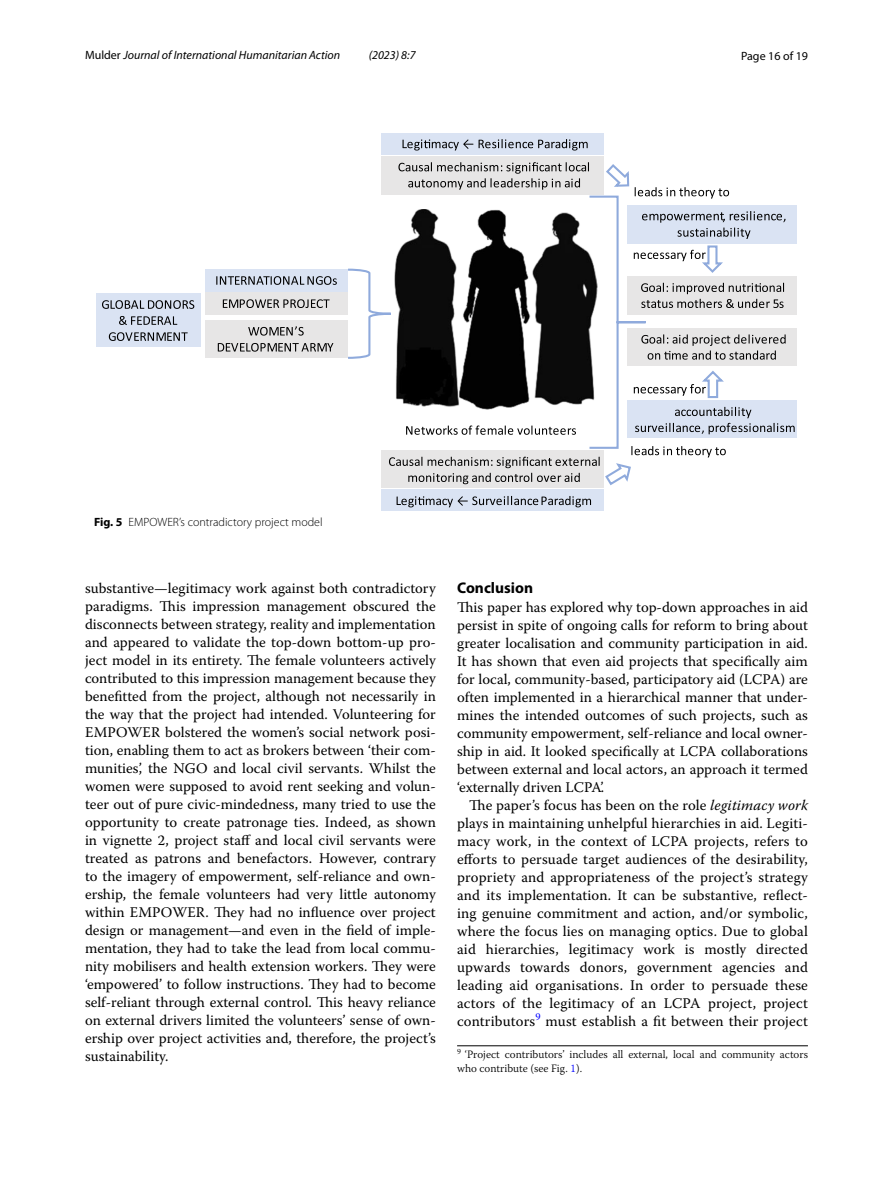
<style>
.page{position:relative;width:893px;height:1187px;background:#fff}
.page>*{position:absolute;margin:0;border:0;box-sizing:border-box;transform-origin:0 0}
.t1{font:700 15.45px "Myriad Pro";color:#000}
.t2{font:14.7px/18px "Warnock Pro";color:#000;text-align:justify}
.t3{font:italic 12px "Myriad Pro";color:#000}
.t4{font:300 12px "Myriad Pro";color:#000}
.t5{font:12px "Myriad Pro";color:#000}
.t6{font:300 11.25px/13.5px "Warnock Pro";color:#000}
.s1{font-style:normal}
.s2{font-weight:700}
.s3{font-style:italic}
.s4{color:#00f}
</style>
<div class="page">
<div style="left:205px;top:292px;width:143px;height:22px;background:#e7e6e6"></div>
<svg style="left:223px;top:299px;width:107px;height:9px"></svg>
<div style="left:205px;top:320px;width:143px;height:37px;background:#e7e6e6"></div>
<svg style="left:248px;top:326px;width:56px;height:9px"></svg>
<svg style="left:218px;top:343px;width:115px;height:8px"></svg>
<div style="left:205px;top:269px;width:143px;height:22px;background:#dae3f3"></div>
<svg style="left:216px;top:276px;width:121px;height:9px"></svg>
<div style="left:96px;top:293px;width:105px;height:54px;background:#dae3f3"></div>
<svg style="left:102px;top:300px;width:92px;height:9px"></svg>
<svg style="left:119px;top:316px;width:58px;height:9px"></svg>
<svg style="left:109px;top:332px;width:79px;height:9px"></svg>
<svg style="left:346px;top:194px;width:302px;height:252px"></svg>
<div style="left:627px;top:276px;width:170px;height:38px;background:#e7e6e6"></div>
<svg style="left:641px;top:283px;width:143px;height:25px"></svg>
<div style="left:627px;top:205px;width:170px;height:38px;background:#dae3f3"></div>
<div style="left:627px;top:400px;width:170px;height:37px;background:#dae3f3"></div>
<svg style="left:635px;top:407px;width:160px;height:27px"></svg>
<div style="left:381px;top:156px;width:223px;height:38px;background:#e7e6e6"></div>
<svg style="left:398px;top:162px;width:191px;height:28px"></svg>
<div style="left:381px;top:450px;width:223px;height:37px;background:#e7e6e6"></div>
<div style="left:627px;top:328px;width:170px;height:37px;background:#e7e6e6"></div>
<svg style="left:641px;top:334px;width:145px;height:25px"></svg>
<div style="left:381px;top:133px;width:223px;height:21px;background:#dae3f3"></div>
<svg style="left:402px;top:139px;width:71px;height:11px"></svg>
<svg style="left:479px;top:139px;width:109px;height:11px"></svg>
<div style="left:381px;top:489px;width:223px;height:21px;background:#dae3f3"></div>
<svg style="left:397px;top:496px;width:194px;height:11px"></svg>
<svg style="left:634px;top:211px;width:151px;height:63px"></svg>
<svg style="left:634px;top:369px;width:90px;height:30px"></svg>
<svg style="left:389px;top:446px;width:337px;height:40px"></svg>
<svg style="left:604px;top:164px;width:125px;height:35px"></svg>
<hr style="left:457px;top:1045px;width:351px;height:1px;background:#000">
<p class="t3" style="left:85px;top:48px;width:257px"><span class="s1">Mulder</span> Journal of International Humanitarian Action</p>
<p class="t3" style="left:369px;top:48px;width:48px">(2023) 8:7</p>
<p class="t5" style="left:741px;top:48px;width:68px">Page 16 of 19</p>
<p class="t4" style="left:94px;top:515px;width:230px"><span class="s2">Fig. 5</span> EMPOWER’s contradictory project model</p>
<p class="t2" style="left:85px;top:578px;width:352px">substantive—legitimacy work against both contradictory paradigms. This impression management obscured the disconnects between strategy, reality and implementation and appeared to validate the top-down bottom-up pro&shy;ject model in its entirety. The female volunteers actively contributed to this impression management because they benefitted from the project, although not necessarily in the way that the project had intended. Volunteering for EMPOWER bolstered the women’s social network posi&shy;tion, enabling them to act as brokers between ‘their com&shy;munities’, the NGO and local civil servants. Whilst the women were supposed to avoid rent seeking and volun&shy;teer out of pure civic-mindedness, many tried to use the opportunity to create patronage ties. Indeed, as shown in vignette 2, project staff and local civil servants were treated as patrons and benefactors. However, contrary to the imagery of empowerment, self-reliance and own&shy;ership, the female volunteers had very little autonomy within EMPOWER. They had no influence over project design or management—and even in the field of imple&shy;mentation, they had to take the lead from local commu&shy;nity mobilisers and health extension workers. They were ‘empowered’ to follow instructions. They had to become self-reliant through external control. This heavy reliance on external drivers limited the volunteers’ sense of own&shy;ership over project activities and, therefore, the project’s sustainability.</p>
<p class="t1" style="left:457px;top:578px;width:77px">Conclusion</p>
<p class="t2" style="left:457px;top:597px;width:352px">This paper has explored why top-down approaches in aid persist in spite of ongoing calls for reform to bring about greater localisation and community participation in aid.<br>It has shown that even aid projects that specifically aim for local, community-based, participatory aid (LCPA) are often implemented in a hierarchical manner that under&shy;mines the intended outcomes of such projects, such as community empowerment, self-reliance and local owner&shy;ship in aid. It looked specifically at LCPA collaborations between external and local actors, an approach it termed ‘externally driven LCPA’.</p>
<p class="t2" style="left:457px;top:795px;width:352px;text-indent:12px">The paper’s focus has been on the role <span class="s3">legitimacy work </span>plays in maintaining unhelpful hierarchies in aid. Legiti&shy;macy work, in the context of LCPA projects, refers to efforts to persuade target audiences of the desirability, propriety and appropriateness of the project’s strategy and its implementation. It can be substantive, reflect&shy;ing genuine commitment and action, and/or symbolic, where the focus lies on managing optics. Due to global aid hierarchies, legitimacy work is mostly directed upwards towards donors, government agencies and leading aid organisations. In order to persuade these actors of the legitimacy of an LCPA project, project contributors<sup>9</sup> must establish a fit between their project</p>
<p class="t6" style="left:457px;top:1047px;width:352px"><sup>9</sup> ‘Project contributors’ includes all external, local and community actors who contribute (see Fig. <span class="s4">1</span>).</p>
</div>
